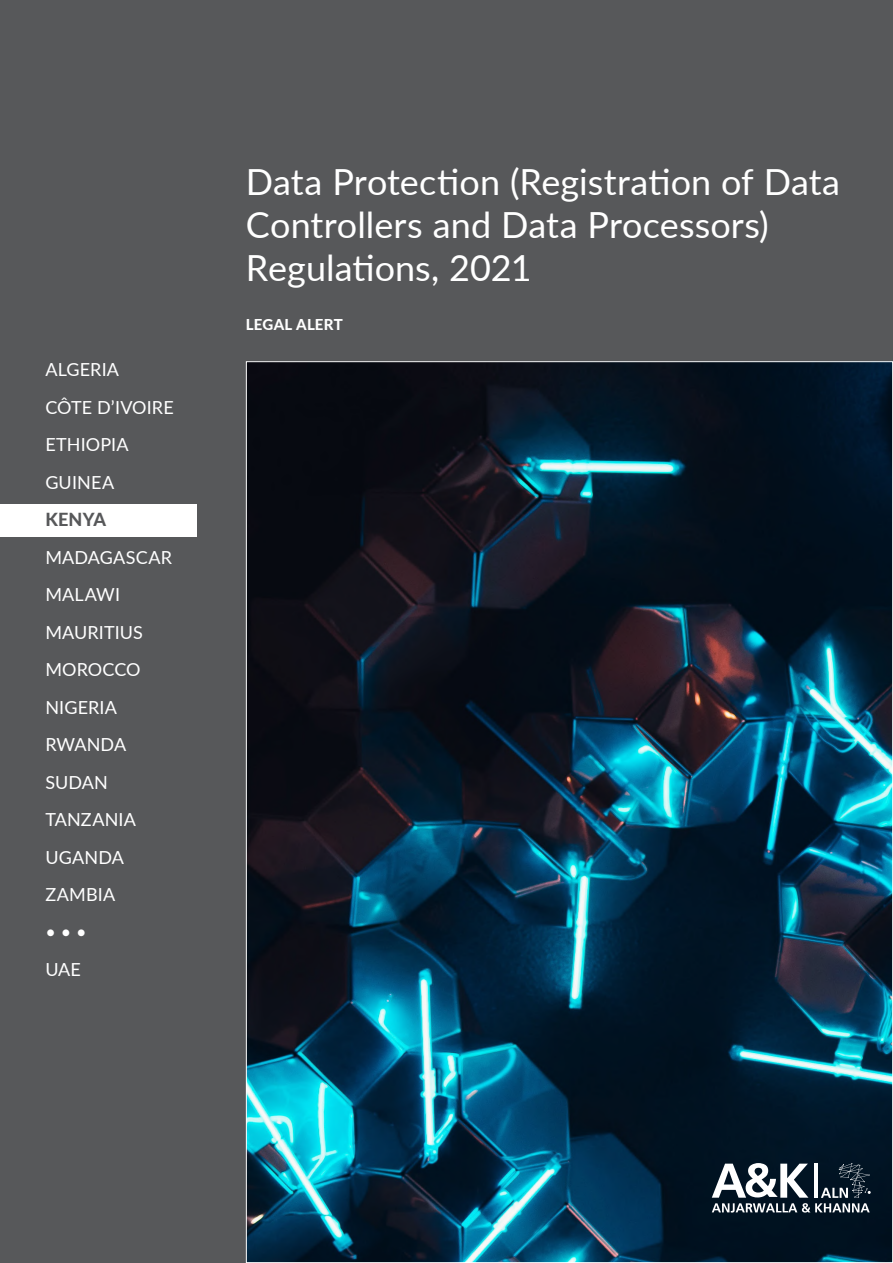
<style>
.page{position:relative;width:893px;height:1263px;background:#57585a}
.page>*{position:absolute;margin:0;border:0;box-sizing:border-box;transform-origin:0 0}
.t1{font:36px/43.2px "Lato";color:#fff}
.t2{font:18px "Lato";letter-spacing:.01em;color:#fff}
.t3{font:800 18px "Lato";letter-spacing:.01em;color:#57585a}
.t4{font:800 15px "Lato";letter-spacing:.015em;color:#fff}
</style>
<div class="page">
<img style="left:248px;top:363px;width:643px;height:898px">
<div style="left:0;top:504px;width:196px;height:32px;background:#fff"></div>
<svg style="left:712px;top:1163px;width:159px;height:49px;background:#56616c"></svg>
<p class="t2" style="left:45px;top:357px;width:75px">ALGERIA</p>
<p class="t2" style="left:45px;top:394px;width:130px">CÔTE D’IVOIRE</p>
<p class="t2" style="left:45px;top:432px;width:85px">ETHIOPIA</p>
<p class="t2" style="left:45px;top:469px;width:70px">GUINEA</p>
<p class="t3" style="left:45px;top:506px;width:62px">KENYA</p>
<p class="t2" style="left:45px;top:544px;width:128px">MADAGASCAR</p>
<p class="t2" style="left:45px;top:582px;width:76px">MALAWI</p>
<p class="t2" style="left:45px;top:619px;width:99px">MAURITIUS</p>
<p class="t2" style="left:45px;top:657px;width:97px">MOROCCO</p>
<p class="t2" style="left:45px;top:694px;width:73px">NIGERIA</p>
<p class="t2" style="left:45px;top:732px;width:82px">RWANDA</p>
<p class="t2" style="left:45px;top:769px;width:64px">SUDAN</p>
<p class="t2" style="left:45px;top:807px;width:92px">TANZANIA</p>
<p class="t2" style="left:45px;top:844px;width:80px">UGANDA</p>
<p class="t2" style="left:45px;top:882px;width:71px">ZAMBIA</p>
<p class="t2" style="left:45px;top:919px;width:43px">• • •</p>
<p class="t2" style="left:45px;top:957px;width:37px">UAE</p>
<p class="t1" style="left:246px;top:159px;width:596px">Data Protection (Registration of Data<br>Controllers and Data Processors)<br>Regulations, 2021</p>
<p class="t4" style="left:246px;top:314px;width:98px">LEGAL ALERT</p>
</div>
